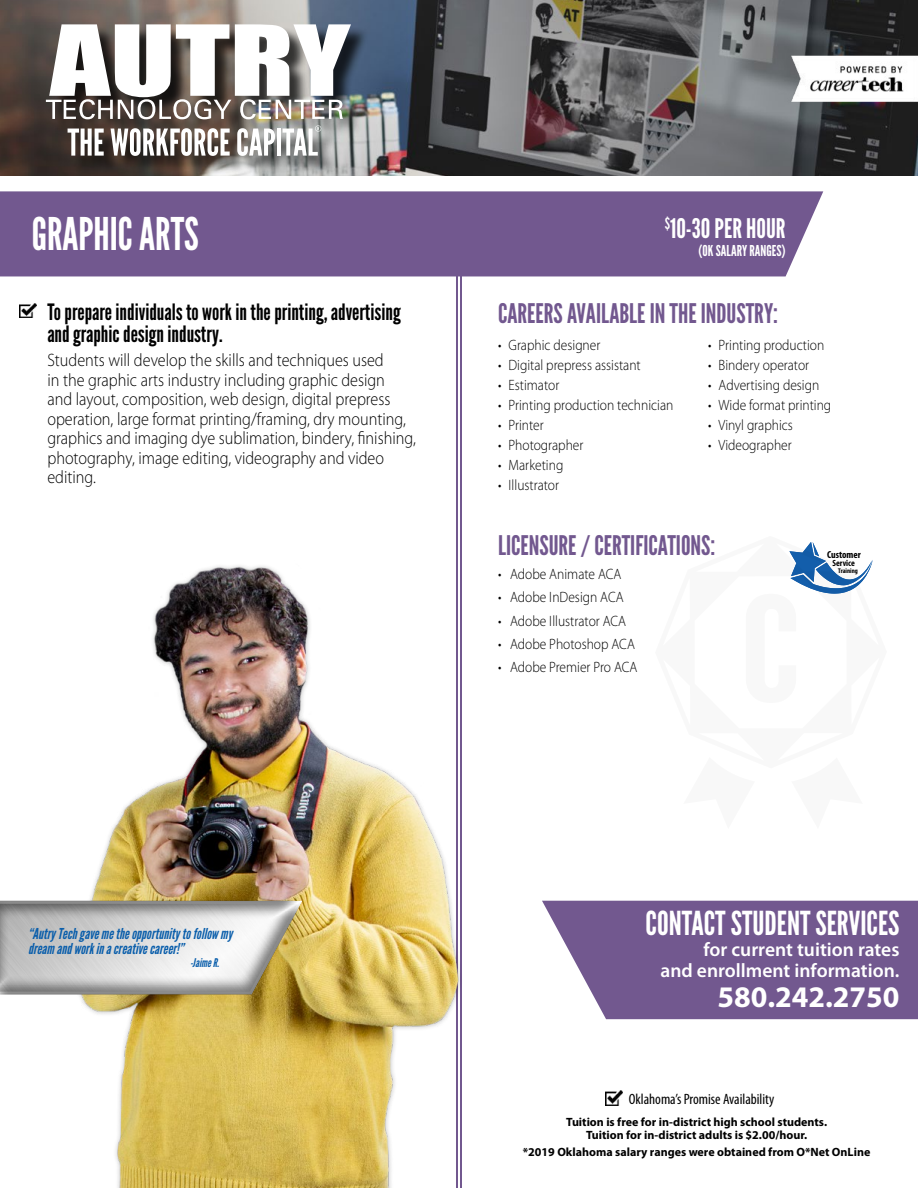
<style>
.page{position:relative;width:918px;height:1188px;background:#fff}
.page>*{position:absolute;margin:0;border:0;box-sizing:border-box;transform-origin:0 0}
.t1{font:45px "League Gothic";color:#fff;scale:.95 1}
.t2{font:33px "League Gothic";color:#fff}
.t3{font:700 30px "Myriad Pro";color:#fff}
.t4{font:27px "League Gothic";color:#72588f}
.t5{font:27px "League Gothic";color:#fff}
.t6{font:22.5px/22.5px "League Gothic";color:#000}
.t7{font:600 19.5px/21px "Myriad Pro";color:#fff;text-align:right}
.t8{font:300 18px/19.5px "Myriad Pro";color:#000;scale:.9 1}
.t9{font:300 15px "Myriad Pro";color:#000;scale:.9 1}
.t10{font:italic 15px/15px "League Gothic";color:#0a5eab}
.t11{font:condensed 15px "Myriad Pro";color:#000}
.t12{font:15px "League Gothic";color:#fff}
.t13{font:700 12px/13.5px "Myriad Pro";color:#000;text-align:center}
.t14{font:italic 12px "League Gothic";color:#0a5eab}
.t15{font:700 condensed 10.2px "Myriad Pro";color:#000}
.t16{font:700 condensed 9px "Myriad Pro";color:#000}
.t17{font:700 condensed 6.9px "Myriad Pro";color:#000}
</style>
<div class="page">
<hr style="left:460px;top:228px;width:2px;height:960px;background:#72588f">
<hr style="left:456px;top:228px;width:2px;height:960px;background:#72588f">
<img style="left:0;top:0;width:918px;height:175px">
<div style="left:0;top:191px;width:823px;height:85px;background:#72588f"></div>
<img style="left:79px;top:565px;width:381px;height:623px">
<div style="left:0;top:890px;width:315px;height:105px;background:#000;opacity:.5"></div>
<svg style="left:542px;top:901px;width:376px;height:118px;background:#7e6698"></svg>
<img style="left:605px;top:1091px;width:18px;height:14px">
<img style="left:19px;top:304px;width:18px;height:14px">
<img style="left:775px;top:43px;width:143px;height:71px">
<div style="left:48px;top:27px;width:321px;height:148px;background:#000;opacity:.75"></div>
<svg style="left:46px;top:24px;width:305px;height:95px"></svg>
<svg style="left:68px;top:129px;width:36px;height:27px"></svg>
<svg style="left:111px;top:128px;width:119px;height:28px"></svg>
<svg style="left:237px;top:128px;width:38px;height:28px"></svg>
<hr style="left:277px;top:129px;width:4px;height:27px;background:#fff">
<svg style="left:283px;top:125px;width:38px;height:31px"></svg>
<svg style="left:789px;top:542px;width:84px;height:52px"></svg>
<h1 class="t1" style="left:32px;top:207px;width:177px">GRAPHIC ARTS</h1>
<h3 class="t5" style="left:665px;top:213px;width:122px"><sup>$</sup>10-30 PER HOUR</h3>
<p class="t12" style="left:698px;top:242px;width:89px">(OK SALARY RANGES)</p>
<h3 class="t6" style="left:47px;top:300px;width:355px">To prepare individuals to work in the printing, advertising and graphic design industry.</h3>
<p class="t8" style="left:47px;top:351px;width:411px">Students will develop the skills and techniques used<br>in the graphic arts industry including graphic design<br>and layout, composition, web design, digital prepress operation, large format printing/framing, dry mounting, graphics and imaging dye sublimation, bindery, finishing, photography, image editing, videography and video editing.</p>
<h3 class="t4" style="left:498px;top:298px;width:281px">CAREERS AVAILABLE IN THE INDUSTRY:</h3>
<p class="t9" style="left:498px;top:336px;width:115px">• Graphic designer</p>
<p class="t9" style="left:498px;top:356px;width:160px">• Digital prepress assistant</p>
<p class="t9" style="left:498px;top:376px;width:70px">• Estimator</p>
<p class="t9" style="left:498px;top:396px;width:196px">• Printing production technician</p>
<p class="t9" style="left:498px;top:416px;width:52px">• Printer</p>
<p class="t9" style="left:498px;top:436px;width:96px">• Photographer</p>
<p class="t9" style="left:498px;top:456px;width:74px">• Marketing</p>
<p class="t9" style="left:498px;top:476px;width:69px">• Illustrator</p>
<p class="t9" style="left:708px;top:336px;width:131px">• Printing production</p>
<p class="t9" style="left:708px;top:356px;width:114px">• Bindery operator</p>
<p class="t9" style="left:708px;top:376px;width:125px">• Advertising design</p>
<p class="t9" style="left:708px;top:396px;width:138px">• Wide format printing</p>
<p class="t9" style="left:708px;top:416px;width:96px">• Vinyl graphics</p>
<p class="t9" style="left:708px;top:436px;width:95px">• Videographer</p>
<h3 class="t4" style="left:498px;top:529px;width:219px">LICENSURE / CERTIFICATIONS:</h3>
<p class="t9" style="left:498px;top:566px;width:139px">• Adobe Animate ACA</p>
<p class="t9" style="left:498px;top:589px;width:141px">• Adobe InDesign ACA</p>
<p class="t9" style="left:498px;top:612px;width:144px">• Adobe Illustrator ACA</p>
<p class="t9" style="left:498px;top:636px;width:154px">• Adobe Photoshop ACA</p>
<p class="t9" style="left:498px;top:659px;width:156px">• Adobe Premier Pro ACA</p>
<p class="t15" style="left:827px;top:549px;width:35px">Customer</p>
<p class="t16" style="left:832px;top:558px;width:24px">Service</p>
<p class="t17" style="left:838px;top:567px;width:21px">Training</p>
<p class="t10" style="left:28px;top:927px;width:206px">“Autry Tech gave me the opportunity to follow my dream and work in a creative career!”</p>
<p class="t14" style="left:190px;top:956px;width:31px">-Jaime R.</p>
<h2 class="t2" style="left:646px;top:904px;width:255px">CONTACT STUDENT SERVICES</h2>
<h3 class="t7" style="left:661px;top:939px;width:240px">for current tuition rates<br>and enrollment information.</h3>
<h3 class="t3" style="left:717px;top:980px;width:184px">580.242.2750</h3>
<p class="t11" style="left:629px;top:1091px;width:147px">Oklahoma’s Promise Availability</p>
<p class="t13" style="left:566px;top:1115px;width:263px">Tuition is free for in-district high school students.<br>Tuition for in-district adults is $2.00/hour.</p>
<p class="t13" style="left:523px;top:1145px;width:349px">*2019 Oklahoma salary ranges were obtained from O*Net OnLine</p>
</div>
